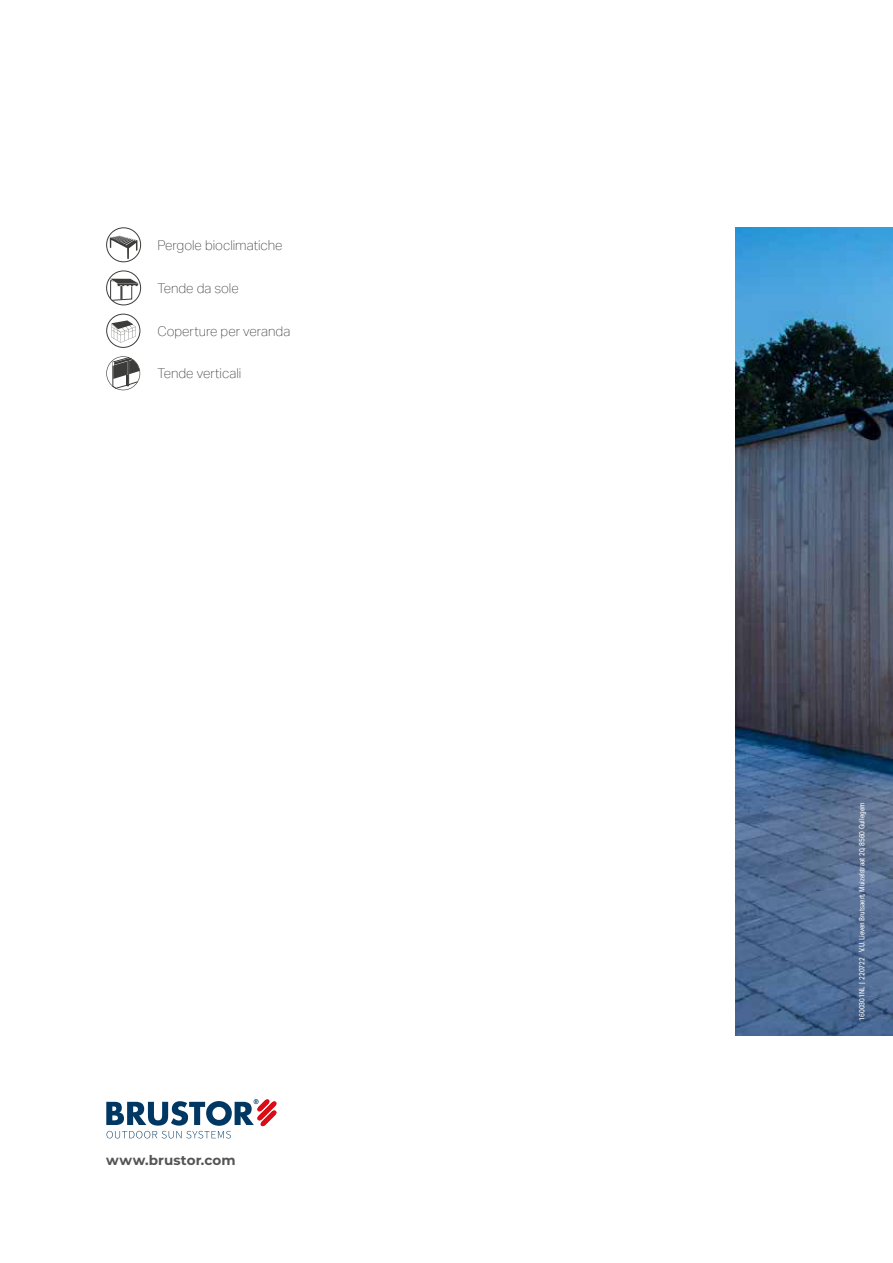
<style>
.page{position:relative;width:893px;height:1263px;background:#fff}
.page>*{position:absolute;margin:0;border:0;box-sizing:border-box;transform-origin:0 0}
.t1{font:100 13.5px "Aktiv Grotesk";color:#3c3c3b}
.t2{font:700 13.5px "Montserrat";letter-spacing:.01em;color:#555454}
.t3{font:7.5px "Aktiv Grotesk Cd";color:#fff}
</style>
<div class="page">
<svg style="left:106px;top:1099px;width:170px;height:39px"></svg>
<img style="left:736px;top:227px;width:157px;height:808px">
<div style="left:106px;top:227px;width:35px;height:35px;border:1px solid #3c3c3b;border-radius:50%"></div>
<svg style="left:110px;top:236px;width:27px;height:23px"></svg>
<svg style="left:110px;top:278px;width:28px;height:23px"></svg>
<div style="left:106px;top:271px;width:35px;height:34px;border:1px solid #3c3c3b;border-radius:50%"></div>
<svg style="left:111px;top:320px;width:25px;height:23px"></svg>
<div style="left:106px;top:314px;width:34px;height:34px;border:1px solid #3c3c3b;border-radius:50%"></div>
<svg style="left:106px;top:356px;width:34px;height:34px"></svg>
<p class="t1" style="left:157px;top:237px;width:127px">Pergole bioclimatiche</p>
<p class="t1" style="left:157px;top:280px;width:83px">Tende da sole</p>
<p class="t1" style="left:157px;top:323px;width:135px">Coperture per veranda</p>
<p class="t1" style="left:157px;top:366px;width:85px">Tende verticali</p>
<p class="t2" style="left:106px;top:1150px;width:131px">www.brustor.com</p>
<p class="t3" style="left:857px;top:1020px;width:219px;rotate:-90deg">1600301NL | 220722 V.U. Lieven Brutsaert, Muizelstraat 20, 8560 Gullegem</p>
</div>
